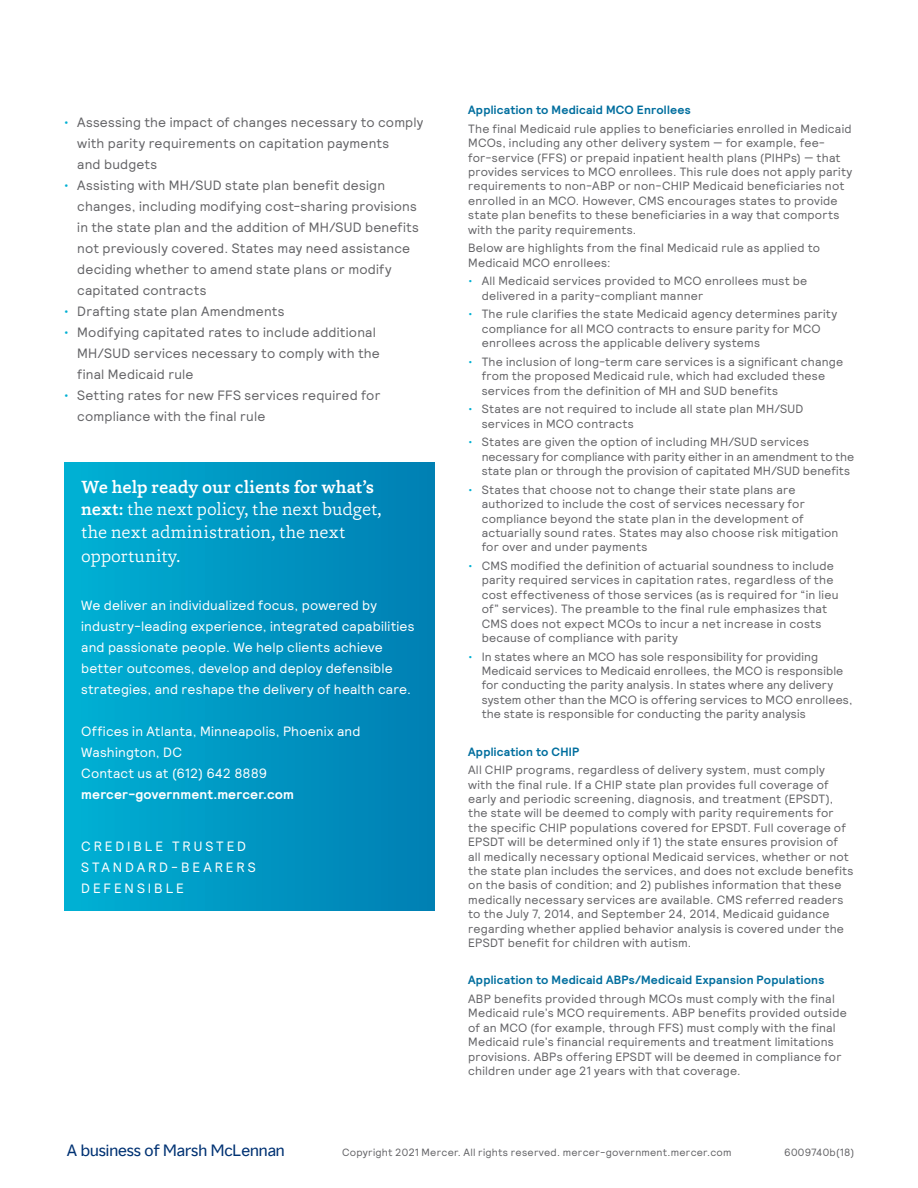
<style>
.page{position:relative;width:918px;height:1188px;background:#fff}
.page>*{position:absolute;margin:0;border:0;box-sizing:border-box;transform-origin:0 0}
.Intro_text{font:300 18px/23px "Capita";color:#fff}
.t1{font:15px "MMC Display";color:#003273}
.t2{font:13.5px/21px "Relative";letter-spacing:.015em;color:#636366}
.Body_copy{font:13.5px/21px "Relative";letter-spacing:.015em;color:#fff}
.Health_Wealth_Career{font:13.5px "Relative";letter-spacing:.215em;color:#fff}
.Body_small{font:12px/14.4px "Relative";letter-spacing:.02em;color:#636366}
.Body_small-2{font:700 12px "Relative";letter-spacing:.02em;color:#006e9e}
.Copyright{font:10.5px "Relative";letter-spacing:.025em;color:#636366}
.s1{color:#00b0d3}
.s2{font-weight:500}
.s3{font-weight:700}
.s4{font-family:"Arial"}
</style>
<div class="page">
<div style="left:64px;top:463px;width:370px;height:447px;background:linear-gradient(to right,#00b0d4,#007eb2)"></div>
<p class="t2" style="left:77px;top:111px;width:348px;text-indent:-14px"><span class="s1">•</span> Assessing the impact of changes necessary to comply with parity requirements on capitation payments<br>and budgets</p>
<p class="t2" style="left:77px;top:174px;width:343px;text-indent:-14px"><span class="s1">•</span> Assisting with MH/SUD state plan benefit design changes, including modifying cost-sharing provisions in the state plan and the addition of MH/SUD benefits not previously covered. States may need assistance deciding whether to amend state plans or modify capitated contracts</p>
<p class="t2" style="left:64px;top:300px;width:222px"><span class="s1">•</span> Drafting state plan Amendments</p>
<p class="t2" style="left:77px;top:321px;width:304px;text-indent:-14px"><span class="s1">•</span> Modifying capitated rates to include additional<br>MH/SUD services necessary to comply with the final Medicaid rule</p>
<p class="t2" style="left:77px;top:384px;width:305px;text-indent:-14px"><span class="s1">•</span> Setting rates for new FFS services required for compliance with the final rule</p>
<p class="Intro_text" style="left:81px;top:475px;width:302px"><span class="s2">We help ready our clients for what’s next:</span> the next policy, the next budget, the next administration, the next opportunity.</p>
<p class="Body_copy" style="left:81px;top:594px;width:335px">We deliver an individualized focus, powered by industry-leading experience, integrated capabilities and passionate people. We help clients achieve better outcomes, develop and deploy defensible strategies, and reshape the delivery of health care.</p>
<p class="Body_copy" style="left:81px;top:720px;width:281px">Offices in Atlanta, Minneapolis, Phoenix and<br>Washington, DC<br>Contact us at (612) 642 8889 <span class="s3">mercer-government.mercer.com</span></p>
<p class="Health_Wealth_Career" style="left:81px;top:838px;width:166px">CREDIBLE TRUSTED</p>
<p class="Health_Wealth_Career" style="left:81px;top:859px;width:176px">STANDARD-BEARERS</p>
<p class="Health_Wealth_Career" style="left:81px;top:880px;width:104px">DEFENSIBLE</p>
<p class="Body_small-2" style="left:468px;top:102px;width:224px">Application to Medicaid MCO Enrollees</p>
<p class="Body_small" style="left:468px;top:121px;width:386px">The final Medicaid rule applies to beneficiaries enrolled in Medicaid MCOs, including any other delivery system — for example, fee&shy;for-service (FFS) or prepaid inpatient health plans (PIHPs) — that provides services to MCO enrollees. This rule does not apply parity requirements to non-ABP or non-CHIP Medicaid beneficiaries not enrolled in an MCO. However, CMS encourages states to provide state plan benefits to these beneficiaries in a way that comports with the parity requirements.</p>
<p class="Body_small" style="left:468px;top:240px;width:353px">Below are highlights from the final Medicaid rule as applied to<br>Medicaid MCO enrollees:</p>
<p class="Body_small" style="left:482px;top:274px;width:327px;text-indent:-14px"><span class="s1">•</span> All Medicaid services provided to MCO enrollees must be delivered in a parity-compliant manner</p>
<p class="Body_small" style="left:482px;top:307px;width:357px;text-indent:-14px"><span class="s1">•</span> The rule clarifies the state Medicaid agency determines parity compliance for all MCO contracts to ensure parity for MCO enrollees across the applicable delivery systems</p>
<p class="Body_small" style="left:482px;top:354px;width:363px;text-indent:-14px"><span class="s1">•</span> The inclusion of long-term care services is a significant change from the proposed Medicaid rule, which had excluded these services from the definition of MH and SUD benefits</p>
<p class="Body_small" style="left:482px;top:401px;width:323px;text-indent:-14px"><span class="s1">•</span> States are not required to include all state plan MH/SUD services in MCO contracts</p>
<p class="Body_small" style="left:482px;top:435px;width:374px;text-indent:-14px"><span class="s1">•</span> States are given the option of including MH/SUD services necessary for compliance with parity either in an amendment to the state plan or through the provision of capitated MH/SUD benefits</p>
<p class="Body_small" style="left:482px;top:482px;width:358px;text-indent:-14px"><span class="s1">•</span> States that choose not to change their state plans are authorized to include the cost of services necessary for compliance beyond the state plan in the development of actuarially sound rates. States may also choose risk mitigation for over and under payments</p>
<p class="Body_small" style="left:482px;top:558px;width:358px;text-indent:-14px"><span class="s1">•</span> CMS modified the definition of actuarial soundness to include parity required services in capitation rates, regardless of the cost effectiveness of those services (as is required for “in lieu of” services). The preamble to the final rule emphasizes that CMS does not expect MCOs to incur a net increase in costs because of compliance with parity</p>
<p class="Body_small" style="left:482px;top:649px;width:372px;text-indent:-14px"><span class="s1">•</span> In states where an MCO has sole responsibility for providing Medicaid services to Medicaid enrollees, the MCO is responsible for conducting the parity analysis. In states where any delivery system other than the MCO is offering services to MCO enrollees, the state is responsible for conducting the parity analysis</p>
<p class="Body_small-2" style="left:468px;top:744px;width:113px">Application to CHIP</p>
<p class="Body_small" style="left:468px;top:762px;width:387px">All CHIP programs, regardless of delivery system, must comply<br>with the final rule. If a CHIP state plan provides full coverage of early and periodic screening, diagnosis, and treatment (EPSDT), the state will be deemed to comply with parity requirements for the specific CHIP populations covered for EPSDT. Full coverage of EPSDT will be determined only if 1) the state ensures provision of<br>all medically necessary optional Medicaid services, whether or not the state plan includes the services, and does not exclude benefits on the basis of condition; and 2) publishes information that these medically necessary services are available. CMS referred readers to the July 7, 2014, and September 24, 2014, Medicaid guidance regarding whether applied behavior analysis is covered under the EPSDT benefit for children with autism.</p>
<p class="Body_small-2" style="left:468px;top:972px;width:358px">Application to Medicaid ABPs/Medicaid Expansion Populations</p>
<p class="Body_small" style="left:468px;top:991px;width:380px">ABP benefits provided through MCOs must comply with the final Medicaid rule’s MCO requirements. ABP benefits provided outside of an MCO (for example, through FFS) must comply with the final Medicaid rule’s financial requirements and treatment limitations provisions. ABPs offering EPSDT will be deemed in compliance for children under age 21 years with that coverage.</p>
<p class="t1" style="left:67px;top:1141px;width:220px">A business of Marsh McLennan</p>
<p class="Copyright" style="left:342px;top:1145px;width:391px">Copyright 20<span class="s4">2</span>1 Mercer. All rights reserved. mercer-government.mercer.com</p>
<p class="Copyright" style="left:784px;top:1145px;width:71px">6009740b(18)</p>
</div>
